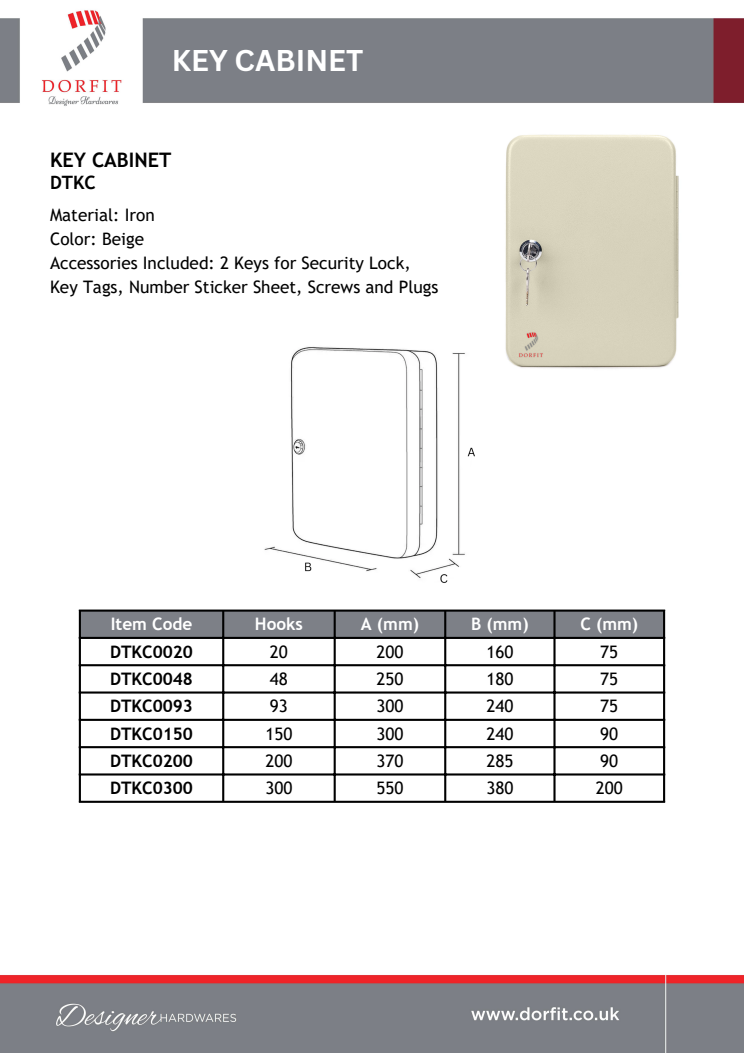
<style>
.page{position:relative;width:744px;height:1053px;background:#fff}
.page>*{position:absolute;margin:0;border:0;box-sizing:border-box;transform-origin:0 0}
.t1{font:700 29.2px "Canva Sans";color:#fff}
.t2{font:700 20px "Trebuchet MS";color:#000}
.t3{font:700 18.4px "Trebuchet MS";color:#000}
.t4{font:17.2px "Trebuchet MS";color:#000}
.t5{font:700 17.2px "Trebuchet MS";color:#000}
.t6{font:700 17.2px "Trebuchet MS";color:#fff}
</style>
<div class="page">
<img style="left:0;top:10px;width:744px;height:1042px">
<svg style="left:81px;top:611px;width:582px;height:26px;background:#787b82"></svg>
<hr style="left:79px;top:611px;width:2px;height:189px;background:#000">
<hr style="left:222px;top:611px;width:2px;height:189px;background:#000">
<hr style="left:334px;top:611px;width:2px;height:189px;background:#000">
<hr style="left:444px;top:611px;width:2px;height:189px;background:#000">
<hr style="left:553px;top:611px;width:3px;height:189px;background:#000">
<hr style="left:663px;top:611px;width:2px;height:189px;background:#000">
<hr style="left:79px;top:609px;width:586px;height:2px;background:#000">
<hr style="left:79px;top:637px;width:586px;height:2px;background:#000">
<hr style="left:79px;top:664px;width:586px;height:2px;background:#000">
<hr style="left:79px;top:691px;width:586px;height:2px;background:#000">
<hr style="left:79px;top:718px;width:586px;height:3px;background:#000">
<hr style="left:79px;top:746px;width:586px;height:2px;background:#000">
<hr style="left:79px;top:773px;width:586px;height:2px;background:#000">
<hr style="left:79px;top:800px;width:586px;height:2px;background:#000">
<img style="left:465px;top:125px;width:252px;height:251px">
<img style="left:259px;top:339px;width:226px;height:255px">
<p class="t1" style="left:172px;top:40px;width:193px">KEY CABINET</p>
<p class="t2" style="left:50px;top:148px;width:123px">KEY CABINET</p>
<p class="t3" style="left:50px;top:172px;width:47px">DTKC</p>
<p class="t4" style="left:50px;top:205px;width:106px">Material: Iron</p>
<p class="t4" style="left:50px;top:229px;width:96px">Color: Beige</p>
<p class="t4" style="left:50px;top:253px;width:362px">Accessories Included: 2 Keys for Security Lock,</p>
<p class="t4" style="left:50px;top:277px;width:390px">Key Tags, Number Sticker Sheet, Screws and Plugs</p>
<h1 class="t6" style="left:111px;top:614px;width:83px">Item Code</h1>
<p class="t6" style="left:255px;top:614px;width:50px">Hooks</p>
<h2 class="t6" style="left:361px;top:614px;width:60px">A (mm)</h2>
<h2 class="t6" style="left:471px;top:614px;width:59px">B (mm)</h2>
<p class="t6" style="left:580px;top:614px;width:59px">C (mm)</p>
<p class="t5" style="left:110px;top:641px;width:85px">DTKC0020</p>
<p class="t4" style="left:270px;top:641px;width:20px">20</p>
<p class="t4" style="left:376px;top:641px;width:29px">200</p>
<p class="t4" style="left:486px;top:641px;width:29px">160</p>
<p class="t4" style="left:600px;top:641px;width:20px">75</p>
<p class="t5" style="left:110px;top:668px;width:85px">DTKC0048</p>
<p class="t4" style="left:270px;top:668px;width:20px">48</p>
<p class="t4" style="left:376px;top:668px;width:29px">250</p>
<p class="t4" style="left:486px;top:668px;width:29px">180</p>
<p class="t4" style="left:600px;top:668px;width:20px">75</p>
<p class="t5" style="left:110px;top:696px;width:85px">DTKC0093</p>
<p class="t4" style="left:270px;top:696px;width:20px">93</p>
<p class="t4" style="left:376px;top:696px;width:29px">300</p>
<p class="t4" style="left:486px;top:696px;width:29px">240</p>
<p class="t4" style="left:600px;top:696px;width:20px">75</p>
<p class="t5" style="left:110px;top:723px;width:85px">DTKC0150</p>
<p class="t4" style="left:265px;top:723px;width:29px">150</p>
<p class="t4" style="left:376px;top:723px;width:29px">300</p>
<p class="t4" style="left:486px;top:723px;width:29px">240</p>
<p class="t4" style="left:600px;top:723px;width:20px">90</p>
<p class="t5" style="left:110px;top:750px;width:85px">DTKC0200</p>
<p class="t4" style="left:265px;top:750px;width:29px">200</p>
<p class="t4" style="left:376px;top:750px;width:29px">370</p>
<p class="t4" style="left:486px;top:750px;width:29px">285</p>
<p class="t4" style="left:600px;top:750px;width:20px">90</p>
<p class="t5" style="left:110px;top:778px;width:85px">DTKC0300</p>
<p class="t4" style="left:265px;top:778px;width:29px">300</p>
<p class="t4" style="left:376px;top:778px;width:29px">550</p>
<p class="t4" style="left:486px;top:778px;width:29px">380</p>
<p class="t4" style="left:596px;top:778px;width:29px">200</p>
</div>
